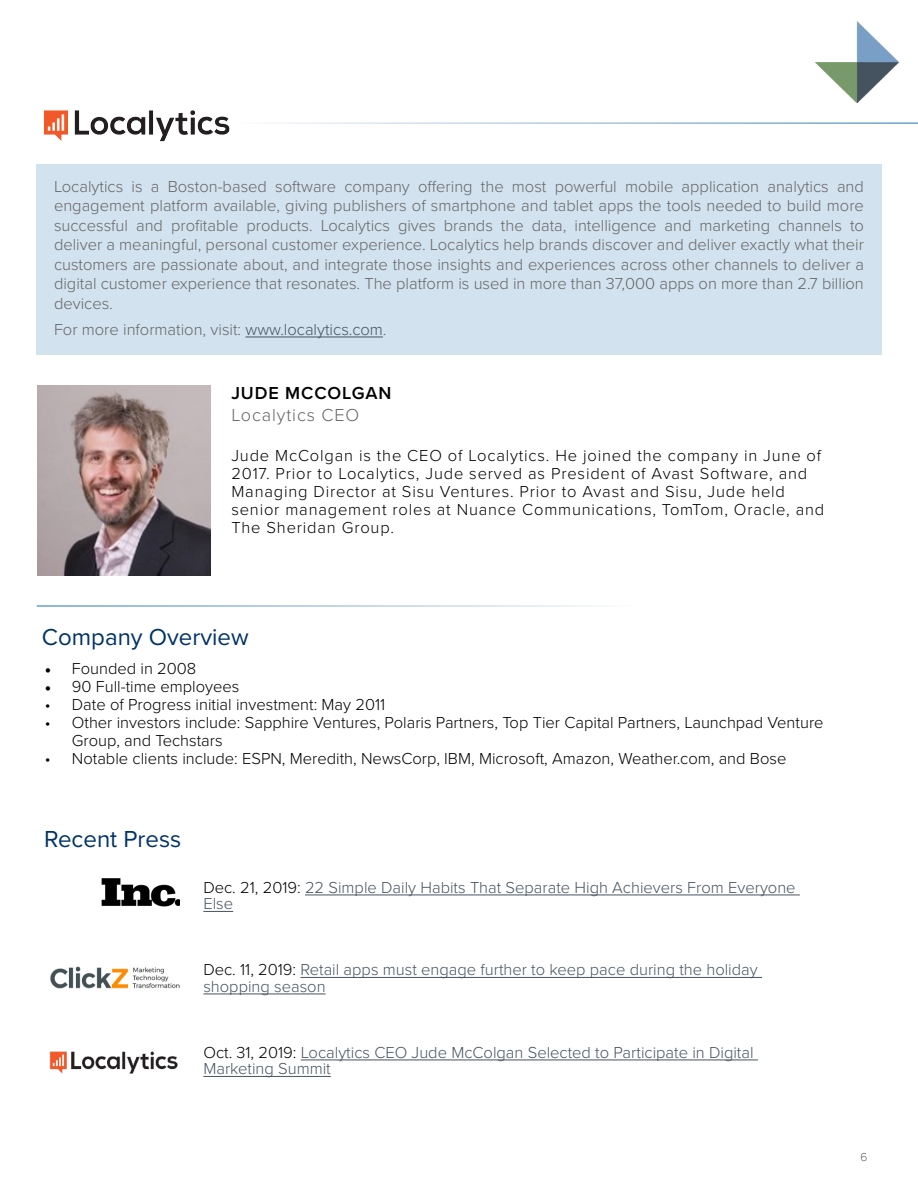
<style>
.page{position:relative;width:918px;height:1188px;background:#fff}
.page>*{position:absolute;margin:0;border:0;box-sizing:border-box;transform-origin:0 0}
.t1{font:24px "Proxima Nova";color:#036}
.t2{font:300 18px "Proxima Nova";letter-spacing:.05em;color:#636466}
.t3{font:600 18px "Proxima Nova";letter-spacing:.05em;color:#000}
.t4{font:300 16.5px/19.5px "Proxima Nova";color:#666;text-align:justify}
.t5{font:300 16.5px/18px "Proxima Nova";color:#000}
.t6{font:300 16.5px/18px "Proxima Nova";letter-spacing:.05em;color:#000}
.t7{font:300 16.5px/16.5px "Proxima Nova";color:#465461}
.t8{font:100 12px "Proxima Nova T";color:#000}
.s1{color:#465461}
.s2{font-family:"Minion Pro";font-weight:400}
.s3{color:#000}
</style>
<div class="page">
<img style="left:815px;top:22px;width:84px;height:81px">
<div style="left:37px;top:164px;width:845px;height:191px;background:#d2e2ee"></div>
<img style="left:44px;top:110px;width:186px;height:32px">
<img style="left:37px;top:385px;width:173px;height:191px">
<hr style="left:246px;top:337px;width:137px;height:1px;background:#465461">
<hr style="left:305px;top:895px;width:495px;height:1px;background:#465461">
<hr style="left:203px;top:911px;width:30px;height:1px;background:#465461">
<hr style="left:300px;top:977px;width:462px;height:1px;background:#465461">
<hr style="left:203px;top:994px;width:123px;height:1px;background:#465461">
<hr style="left:301px;top:1060px;width:457px;height:1px;background:#465461">
<hr style="left:203px;top:1076px;width:128px;height:1px;background:#465461">
<img style="left:101px;top:878px;width:78px;height:29px">
<img style="left:50px;top:966px;width:130px;height:23px">
<img style="left:49px;top:1051px;width:129px;height:23px">
<p class="t4" style="left:54px;top:177px;width:812px">Localytics is a Boston-based software company offering the most powerful mobile application analytics and engagement platform available, giving publishers of smartphone and tablet apps the tools needed to build more successful and profitable products. Localytics gives brands the data, intelligence and marketing channels to deliver a meaningful, personal customer experience. Localytics help brands discover and deliver exactly what their customers are passionate about, and integrate those insights and experiences across other channels to deliver a digital customer experience that resonates. The platform is used in more than 37,000 apps on more than 2.7 billion devices.</p>
<p class="t4" style="left:54px;top:320px;width:334px">For more information, visit: <span class="s1">www.localytics.com</span>.</p>
<p class="t3" style="left:231px;top:383px;width:162px">JUDE MCCOLGAN</p>
<p class="t2" style="left:231px;top:404px;width:129px">Localytics CEO</p>
<p class="t6" style="left:231px;top:446px;width:594px">Jude McColgan is the CEO of Localytics. He joined the company in June of 2017. Prior to Localytics, Jude served as President of Avast Software, and Managing Director at Sisu Ventures. Prior to Avast and Sisu, Jude held senior management roles at Nuance Communications, TomTom, Oracle, and The Sheridan Group.</p>
<h1 class="t1" style="left:42px;top:623px;width:208px">Company Overview</h1>
<p class="t5" style="left:45px;top:659px;width:153px"><span class="s2">•</span> Founded in 2008</p>
<p class="t5" style="left:45px;top:677px;width:196px"><span class="s2">•</span> 90 Full-time employees</p>
<p class="t5" style="left:45px;top:695px;width:342px">• Date of Progress initial investment: May 2011</p>
<p class="t5" style="left:72px;top:713px;width:753px;text-indent:-27px">• Other investors include: Sapphire Ventures, Polaris Partners, Top Tier Capital Partners, Launchpad Venture<br>Group, and Techstars</p>
<p class="t5" style="left:45px;top:749px;width:743px">• Notable clients include: ESPN, Meredith, NewsCorp, IBM, Microsoft, Amazon, Weather.com, and Bose</p>
<h1 class="t1" style="left:44px;top:824px;width:139px">Recent Press</h1>
<p class="t7" style="left:203px;top:879px;width:594px"><span class="s3">Dec. 21, 2019:</span> 22 Simple Daily Habits That Separate High Achievers From Everyone<br>Else</p>
<p class="t7" style="left:203px;top:962px;width:556px"><span class="s3">Dec. 11, 2019:</span> Retail apps must engage further to keep pace during the holiday shopping season</p>
<p class="t7" style="left:203px;top:1044px;width:552px"><span class="s3">Oct. 31, 2019:</span> Localytics CEO Jude McColgan Selected to Participate in Digital<br>Marketing Summit</p>
<p class="t8" style="left:861px;top:1150px;width:8px">6</p>
</div>
